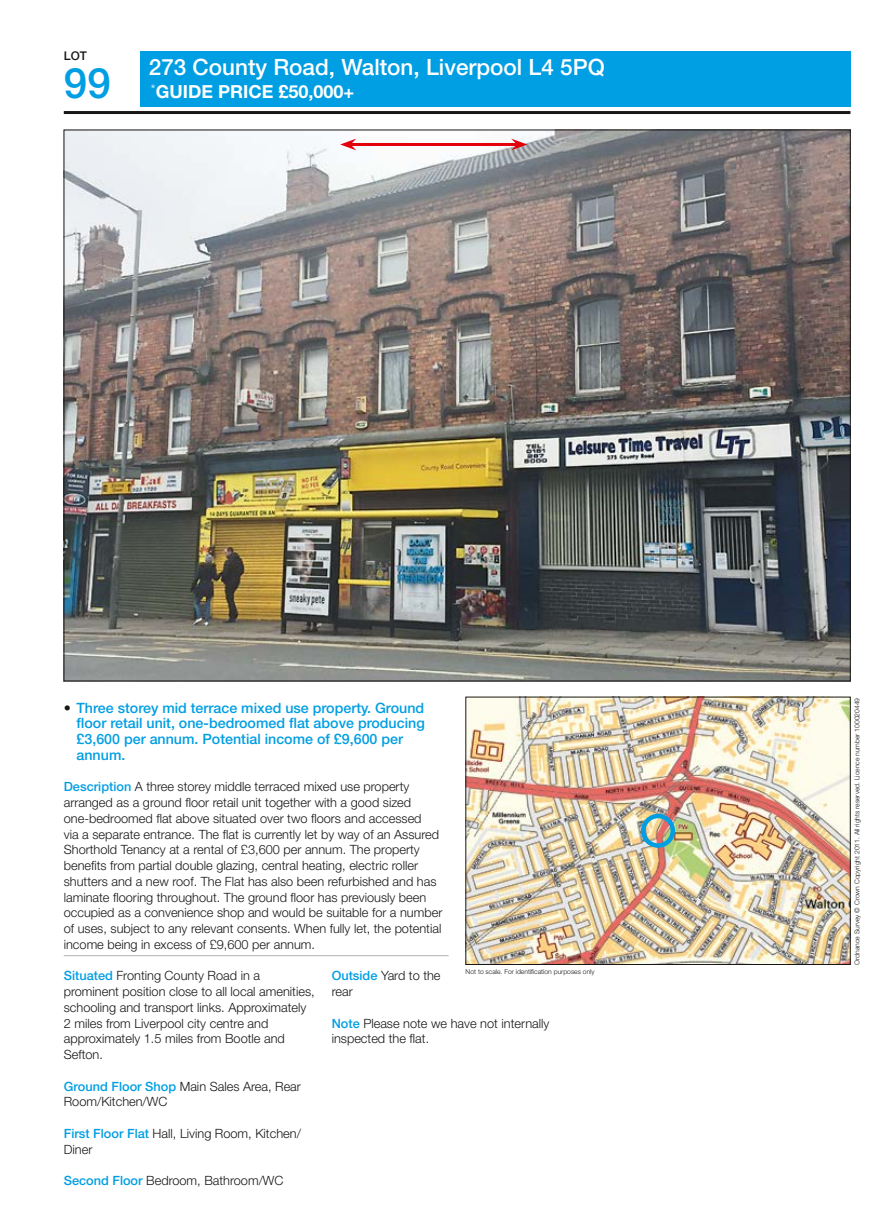
<style>
.page{position:relative;width:893px;height:1219px;background:#fff}
.page>*{position:absolute;margin:0;border:0;box-sizing:border-box;transform-origin:0 0}
.t1{font:500 42px "Helvetica Neue LT Std";color:#009ee3}
.t2{font:500 22.5px "Helvetica Neue LT Std";color:#fff}
.t3{font:700 18px "Helvetica Neue LT Std";color:#fff}
.t4{font:500 14.25px/15.8px "Helvetica Neue LT Std";color:#009ee3}
.t5{font:300 12.75px/15.8px "Helvetica Neue LT Std";color:#181716}
.t6{font:500 12px "Helvetica Neue LT Std";color:#181716}
.t7{font:300 6.75px "Helvetica Neue LT Std";color:#181716}
.s1{color:#181716}
.s2{font-weight:500;color:#009ee3}
</style>
<div class="page">
<div style="left:140px;top:51px;width:710px;height:56px;background:#009ee3"></div>
<img style="left:66px;top:132px;width:782px;height:547px">
<hr style="left:64px;top:111px;width:786px;height:3px;background:#181716">
<img style="left:468px;top:699px;width:380px;height:264px">
<div style="left:466px;top:697px;width:384px;height:268px;border:1px solid #181716"></div>
<div style="left:641px;top:814px;width:34px;height:34px;border:4px solid #009ee3;border-radius:50%"></div>
<hr style="left:64px;top:955px;width:385px;height:1px;background:#b1b2b3">
<hr style="left:351px;top:143px;width:166px;height:3px;background:#e3000b">
<svg style="left:340px;top:139px;width:16px;height:11px"></svg>
<svg style="left:511px;top:139px;width:16px;height:11px"></svg>
<p class="t6" style="left:64px;top:48px;width:25px">LOT</p>
<h1 class="t1" style="left:64px;top:58px;width:48px">99</h1>
<h2 class="t2" style="left:149px;top:53px;width:458px">273 County Road, Walton, Liverpool L4 5PQ</h2>
<h3 class="t3" style="left:151px;top:81px;width:205px"><sup>*</sup>GUIDE PRICE £50,000+</h3>
<p class="t4" style="left:77px;top:699px;width:350px;text-indent:-13px"><span class="s1">•</span> Three storey mid terrace mixed use property. Ground floor retail unit, one-bedroomed flat above producing £3,600 per annum. Potential income of £9,600 per annum.</p>
<p class="t5" style="left:64px;top:779px;width:380px"><span class="s2">Description</span> A three storey middle terraced mixed use property arranged as a ground floor retail unit together with a good sized one-bedroomed flat above situated over two floors and accessed<br>via a separate entrance. The flat is currently let by way of an Assured Shorthold Tenancy at a rental of £3,600 per annum. The property benefits from partial double glazing, central heating, electric roller shutters and a new roof. The Flat has also been refurbished and has laminate flooring throughout. The ground floor has previously been occupied as a convenience shop and would be suitable for a number of uses, subject to any relevant consents. When fully let, the potential income being in excess of £9,600 per annum.</p>
<p class="t5" style="left:64px;top:968px;width:252px"><span class="s2">Situated</span> Fronting County Road in a prominent position close to all local amenities, schooling and transport links. Approximately 2 miles from Liverpool city centre and approximately 1.5 miles from Bootle and Sefton.</p>
<p class="t5" style="left:64px;top:1078px;width:239px"><span class="s2">Ground Floor Shop</span> Main Sales Area, Rear<br>Room/Kitchen/WC</p>
<p class="t5" style="left:64px;top:1125px;width:239px"><span class="s2">First Floor Flat</span> Hall, Living Room, Kitchen/<br>Diner</p>
<p class="t5" style="left:64px;top:1172px;width:221px"><span class="s2">Second Floor</span> Bedroom, Bathroom/WC</p>
<p class="t7" style="left:466px;top:967px;width:131px">Not to scale. For identification purposes only</p>
<p class="t5" style="left:332px;top:968px;width:110px"><span class="s2">Outside</span> Yard to the rear</p>
<p class="t5" style="left:332px;top:1015px;width:219px"><span class="s2">Note</span> Please note we have not internally inspected the flat.</p>
<p class="t7" style="left:853px;top:965px;width:268px;rotate:-90deg">Ordnance Survey © Crown Copyright 2011. All rights reserved. Licence number 100020449</p>
</div>
